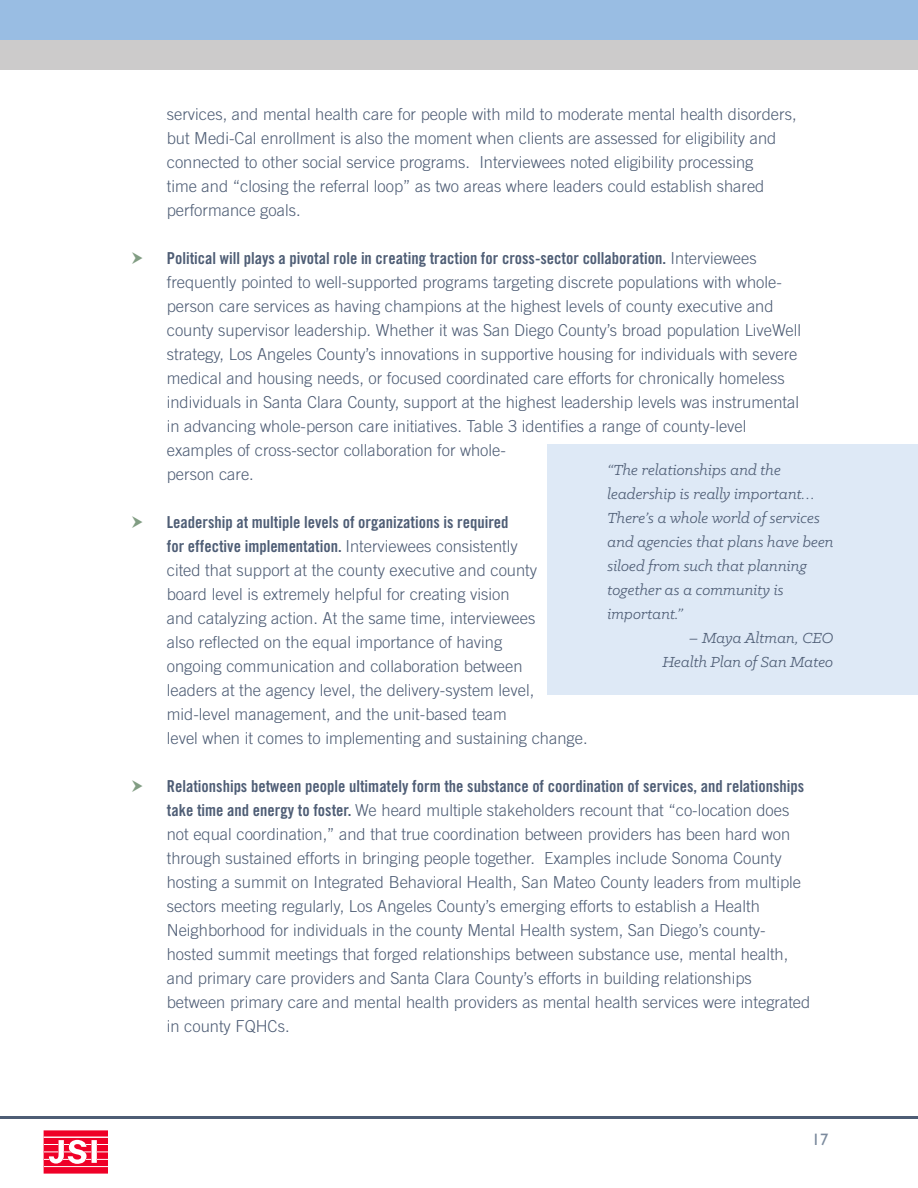
<style>
.page{position:relative;width:918px;height:1188px;background:#fff}
.page>*{position:absolute;margin:0;border:0;box-sizing:border-box;transform-origin:0 0}
.t1{font:300 16.5px/24px "Trade Gothic LT Std";color:#4e5d75}
.t2{font:italic 16.5px/24px "Klinic Slab";color:#4e5d75}
.t3{font:16.5px "Gill Sans";color:#7b8a9d}
.s1{font-family:"Trade Gothic LT Std Bd Cn 20";font-weight:400}
</style>
<div class="page">
<hr style="left:0;top:1116px;width:918px;height:3px;background:#4e5d75">
<div style="left:0;top:0;width:918px;height:69px;background:#cccbcb"></div>
<div style="left:0;top:0;width:918px;height:40px;background:#99bde3"></div>
<svg style="left:44px;top:1130px;width:64px;height:44px"></svg>
<div style="left:547px;top:445px;width:371px;height:250px;background:#dee9f6"></div>
<p class="t1" style="left:167px;top:102px;width:631px">services, and mental health care for people with mild to moderate mental health disorders, but Medi-Cal enrollment is also the moment when clients are assessed for eligibility and connected to other social service programs. Interviewees noted eligibility processing<br>time and “closing the referral loop” as two areas where leaders could establish shared performance goals.</p>
<p class="t1" style="left:167px;top:246px;width:636px"><span class="s1">Political will plays a pivotal role in creating traction for cross-sector collaboration.</span> Interviewees frequently pointed to well-supported programs targeting discrete populations with whole&shy;person care services as having champions at the highest levels of county executive and county supervisor leadership. Whether it was San Diego County’s broad population LiveWell strategy, Los Angeles County’s innovations in supportive housing for individuals with severe medical and housing needs, or focused coordinated care efforts for chronically homeless individuals in Santa Clara County, support at the highest leadership levels was instrumental in advancing whole-person care initiatives. Table 3 identifies a range of county-level</p>
<p class="t1" style="left:167px;top:438px;width:341px">examples of cross-sector collaboration for whole&shy;person care.</p>
<p class="t1" style="left:167px;top:510px;width:372px"><span class="s1">Leadership at multiple levels of organizations is required<br>for effective implementation.</span> Interviewees consistently cited that support at the county executive and county board level is extremely helpful for creating vision and catalyzing action. At the same time, interviewees also reflected on the equal importance of having ongoing communication and collaboration between leaders at the agency level, the delivery-system level, mid-level management, and the unit-based team</p>
<p class="t1" style="left:167px;top:726px;width:422px">level when it comes to implementing and sustaining change.</p>
<p class="t1" style="left:167px;top:774px;width:645px"><span class="s1">Relationships between people ultimately form the substance of coordination of services, and relationships take time and energy to foster.</span> We heard multiple stakeholders recount that “co-location does not equal coordination,” and that true coordination between providers has been hard won through sustained efforts in bringing people together. Examples include Sonoma County hosting a summit on Integrated Behavioral Health, San Mateo County leaders from multiple sectors meeting regularly, Los Angeles County’s emerging efforts to establish a Health Neighborhood for individuals in the county Mental Health system, San Diego’s county&shy;hosted summit meetings that forged relationships between substance use, mental health, and primary care providers and Santa Clara County’s efforts in building relationships between primary care and mental health providers as mental health services were integrated in county FQHCs.</p>
<p class="t2" style="left:607px;top:458px;width:228px">“The relationships and the leadership is really important…<br>There’s a whole world of services and agencies that plans have been siloed from such that planning together as a community is important.”</p>
<p class="t2" style="left:662px;top:626px;width:172px;text-align:right">– Maya Altman, CEO<br>Health Plan of San Mateo</p>
<p class="t3" style="left:812px;top:1130px;width:18px">17</p>
</div>
